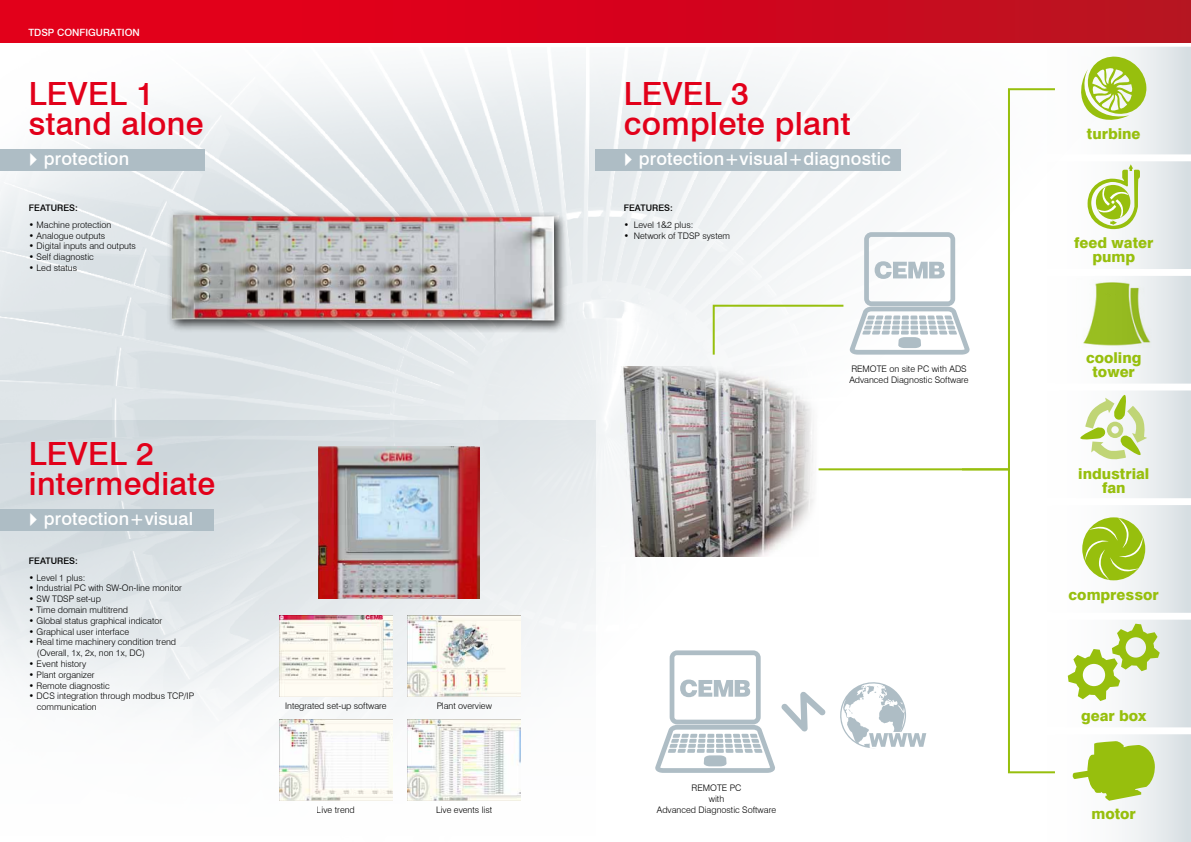
<style>
.page{position:relative;width:1191px;height:842px;background:#fff}
.page>*{position:absolute;margin:0;border:0;box-sizing:border-box;transform-origin:0 0}
.t1{font:500 32px/30px "Swiss 721 BT";letter-spacing:.01em;color:#e2001a}
.t2{font:500 18px "Swiss 721 BT";letter-spacing:.01em;color:#fff}
.t3{font:800 15px/14px "Swiss 721 BT";color:#97bf0d;text-align:center}
.t4{font:500 10px "Swiss 721 BT";color:#fff}
.t5{font:300 9px/10.8px "Swiss 721 BT";color:#000}
.t6{font:500 9px "Swiss 721 BT";color:#000}
</style>
<div class="page">
<img style="left:0;top:61px;width:1191px;height:667px">
<div style="left:0;top:421px;width:595px;height:421px;background:linear-gradient(to bottom,#d2dadf,#fff)"></div>
<div style="left:0;top:0;width:1191px;height:42px;background:linear-gradient(to right,#eb0019,#bc1020)"></div>
<div style="left:166px;top:209px;width:401px;height:125px;background:#000;opacity:.75"></div>
<img style="left:172px;top:214px;width:382px;height:106px">
<svg style="left:816px;top:498px;width:241px;height:276px"></svg>
<img style="left:620px;top:367px;width:198px;height:190px">
<div style="left:595px;top:149px;width:305px;height:21px;background:#aebdc5"></div>
<img style="left:279px;top:616px;width:113px;height:80px">
<img style="left:407px;top:616px;width:114px;height:81px">
<img style="left:279px;top:720px;width:113px;height:81px">
<img style="left:407px;top:720px;width:114px;height:81px">
<svg style="left:1039px;top:620px;width:152px;height:107px"></svg>
<div style="left:0;top:149px;width:204px;height:21px;background:#aebdc5"></div>
<div style="left:0;top:509px;width:214px;height:21px;background:#aebdc5"></div>
<img style="left:318px;top:446px;width:161px;height:152px">
<svg style="left:1039px;top:734px;width:152px;height:108px"></svg>
<svg style="left:1039px;top:505px;width:152px;height:108px"></svg>
<svg style="left:711px;top:47px;width:480px;height:451px"></svg>
<svg style="left:655px;top:650px;width:120px;height:123px"></svg>
<svg style="left:781px;top:691px;width:44px;height:41px"></svg>
<svg style="left:837px;top:679px;width:89px;height:69px"></svg>
<p class="t4" style="left:28px;top:26px;width:113px">TDSP CONFIGURATION</p>
<h1 class="t1" style="left:29px;top:79px;width:176px">LEVEL 1 stand alone</h1>
<h2 class="t2" style="left:44px;top:148px;width:87px">protection</h2>
<p class="t6" style="left:29px;top:202px;width:7px">features</p>
<p class="t6" style="left:75px;top:202px;width:4px">:</p>
<p class="t5" style="left:29px;top:219px;width:84px">• Machine protection</p>
<p class="t5" style="left:29px;top:230px;width:78px">• Analogue outputs</p>
<p class="t5" style="left:29px;top:241px;width:109px">• Digital inputs and outputs</p>
<p class="t5" style="left:29px;top:252px;width:66px">• Self diagnostic</p>
<p class="t5" style="left:29px;top:262px;width:50px">• Led status</p>
<h1 class="t1" style="left:29px;top:438px;width:188px">LEVEL 2 intermediate</h1>
<h2 class="t2" style="left:44px;top:507px;width:151px">protection+visual</h2>
<p class="t6" style="left:29px;top:555px;width:7px">features</p>
<p class="t6" style="left:75px;top:555px;width:4px">:</p>
<p class="t5" style="left:29px;top:572px;width:58px">• Level 1 plus:</p>
<p class="t5" style="left:29px;top:583px;width:154px">• Industrial PC with SW-On-line monitor</p>
<p class="t5" style="left:29px;top:593px;width:74px">• SW TDSP set-up</p>
<p class="t5" style="left:29px;top:604px;width:101px">• Time domain multitrend</p>
<p class="t5" style="left:29px;top:615px;width:135px">• Global status graphical indicator</p>
<p class="t5" style="left:29px;top:626px;width:102px">• Graphical user interface</p>
<p class="t5" style="left:37px;top:637px;width:141px;text-indent:-8px">• Real time machinery condition trend (Overall, 1x, 2x, non 1x, DC)</p>
<p class="t5" style="left:29px;top:658px;width:59px">• Event history</p>
<p class="t5" style="left:29px;top:669px;width:67px">• Plant organizer</p>
<p class="t5" style="left:29px;top:680px;width:82px">• Remote diagnostic</p>
<p class="t5" style="left:37px;top:691px;width:159px;text-indent:-8px">• DCS integration through modbus TCP/IP communication</p>
<p class="t5" style="left:285px;top:700px;width:103px">Integrated set-up software</p>
<p class="t5" style="left:317px;top:805px;width:39px">Live trend</p>
<p class="t5" style="left:436px;top:700px;width:57px">Plant overview</p>
<p class="t5" style="left:436px;top:805px;width:58px">Live events list</p>
<h1 class="t1" style="left:624px;top:79px;width:228px">LEVEL 3 complete plant</h1>
<h2 class="t2" style="left:639px;top:148px;width:254px">protection+visual+diagnostic</h2>
<p class="t6" style="left:624px;top:202px;width:7px">features</p>
<p class="t6" style="left:670px;top:202px;width:4px">:</p>
<p class="t5" style="left:624px;top:219px;width:71px">• Level 1&amp;2 plus:</p>
<p class="t5" style="left:624px;top:230px;width:108px">• Network of TDSP system</p>
<p class="t5" style="left:849px;top:363px;width:121px">REMOTE on site PC with ADS<br>Advanced Diagnostic Software</p>
<p class="t5" style="left:657px;top:783px;width:121px;text-align:center">REMOTE PC<br>with<br>Advanced Diagnostic Software</p>
<h3 class="t3" style="left:1087px;top:127px;width:55px">turbine</h3>
<h3 class="t3" style="left:1074px;top:235px;width:81px">feed water pump</h3>
<h3 class="t3" style="left:1086px;top:351px;width:57px">cooling tower</h3>
<h3 class="t3" style="left:1078px;top:466px;width:73px">industrial fan</h3>
<h3 class="t3" style="left:1068px;top:587px;width:92px">compressor</h3>
<h3 class="t3" style="left:1081px;top:708px;width:67px">gear box</h3>
<h3 class="t3" style="left:1091px;top:806px;width:46px">motor</h3>
</div>
